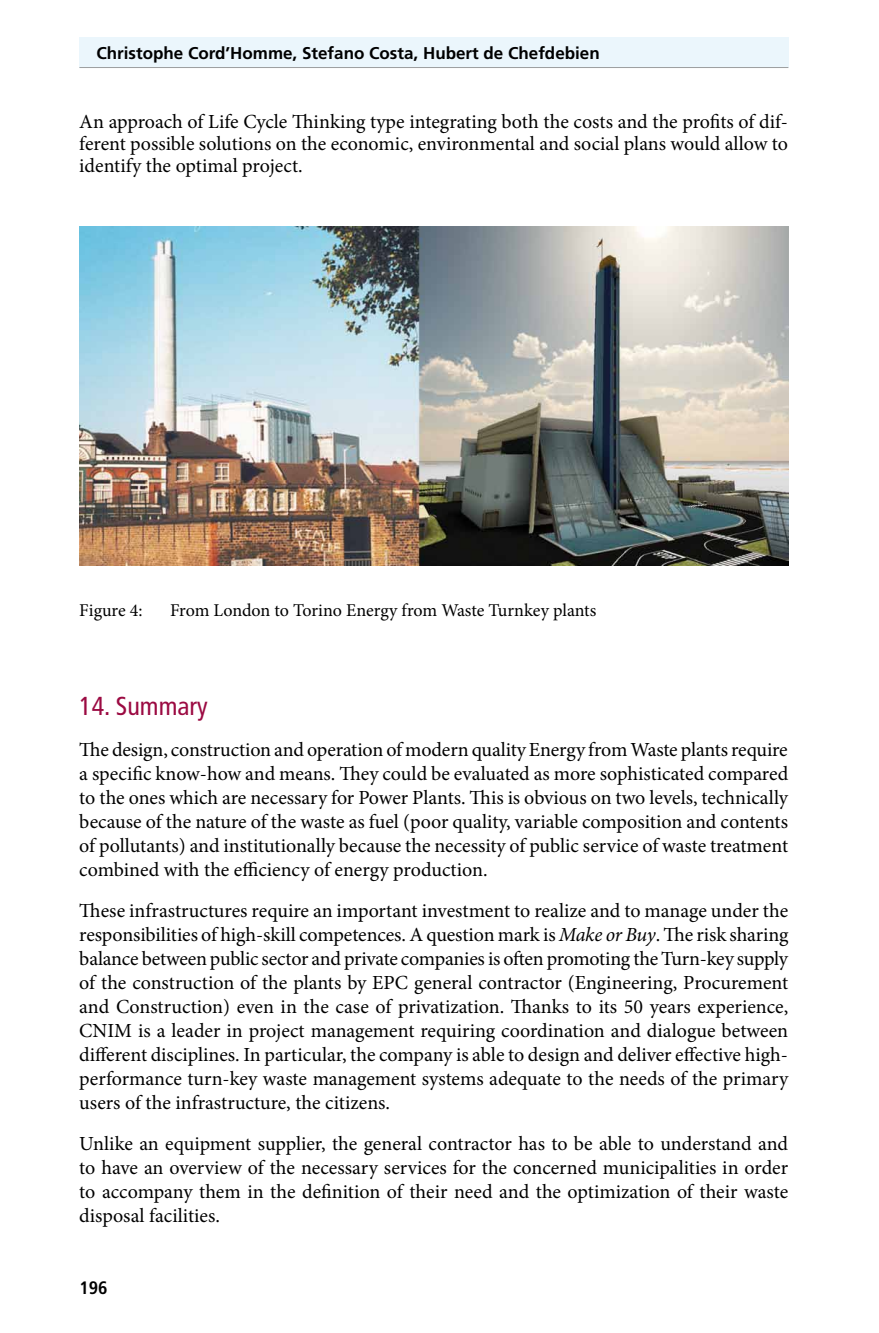
<style>
.page{position:relative;width:879px;height:1333px;background:#fff}
.page>*{position:absolute;margin:0;border:0;box-sizing:border-box;transform-origin:0 0}
.t1{font:condensed 26px "Frutiger";color:#9b0a42}
.t2{font:20px/24px "Minion Pro";color:#000;text-align:justify}
.t3{font:18px "Minion Pro";letter-spacing:-.005em;color:#000}
.t4{font:700 condensed 18px "Frutiger";color:#000}
.t5{font:700 17px "Frutiger";color:#000}
.s1{font-style:italic}
</style>
<div class="page">
<div style="left:80px;top:38px;width:708px;height:30px;background:#ebf6fc"></div>
<hr style="left:79px;top:67px;width:709px;height:1px;background:#9c9e9f">
<img style="left:79px;top:227px;width:709px;height:338px">
<p class="t5" style="left:96px;top:43px;width:505px">Christophe Cord’Homme, Stefano Costa, Hubert de Chefdebien</p>
<p class="t2" style="left:79px;top:111px;width:710px;line-height:22px">An approach of Life Cycle Thinking type integrating both the costs and the profits of dif&shy;ferent possible solutions on the economic, environmental and social plans would allow to identify the optimal project.</p>
<p class="t3" style="left:79px;top:598px;width:65px">Figure 4:</p>
<p class="t3" style="left:170px;top:598px;width:428px">From London to Torino Energy from Waste Turnkey plants</p>
<h1 class="t1" style="left:79px;top:690px;width:130px">14. Summary</h1>
<p class="t2" style="left:79px;top:737px;width:710px">The design, construction and operation of modern quality Energy from Waste plants require a specific know-how and means. They could be evaluated as more sophisticated compared to the ones which are necessary for Power Plants. This is obvious on two levels, technically because of the nature of the waste as fuel (poor quality, variable composition and contents of pollutants) and institutionally because the necessity of public service of waste treatment combined with the efficiency of energy production.</p>
<p class="t2" style="left:79px;top:898px;width:711px">These infrastructures require an important investment to realize and to manage under the responsibilities of high-skill competences. A question mark is <span class="s1">Make or Buy</span>. The risk sharing balance between public sector and private companies is often promoting the Turn-key supply of the construction of the plants by EPC general contractor (Engineering, Procurement and Construction) even in the case of privatization. Thanks to its 50 years experience, CNIM is a leader in project management requiring coordination and dialogue between different disciplines. In particular, the company is able to design and deliver effective high&shy;performance turn-key waste management systems adequate to the needs of the primary users of the infrastructure, the citizens.</p>
<p class="t2" style="left:79px;top:1131px;width:710px">Unlike an equipment supplier, the general contractor has to be able to understand and to have an overview of the necessary services for the concerned municipalities in order to accompany them in the definition of their need and the optimization of their waste disposal facilities.</p>
<p class="t4" style="left:79px;top:1276px;width:30px">196</p>
</div>
